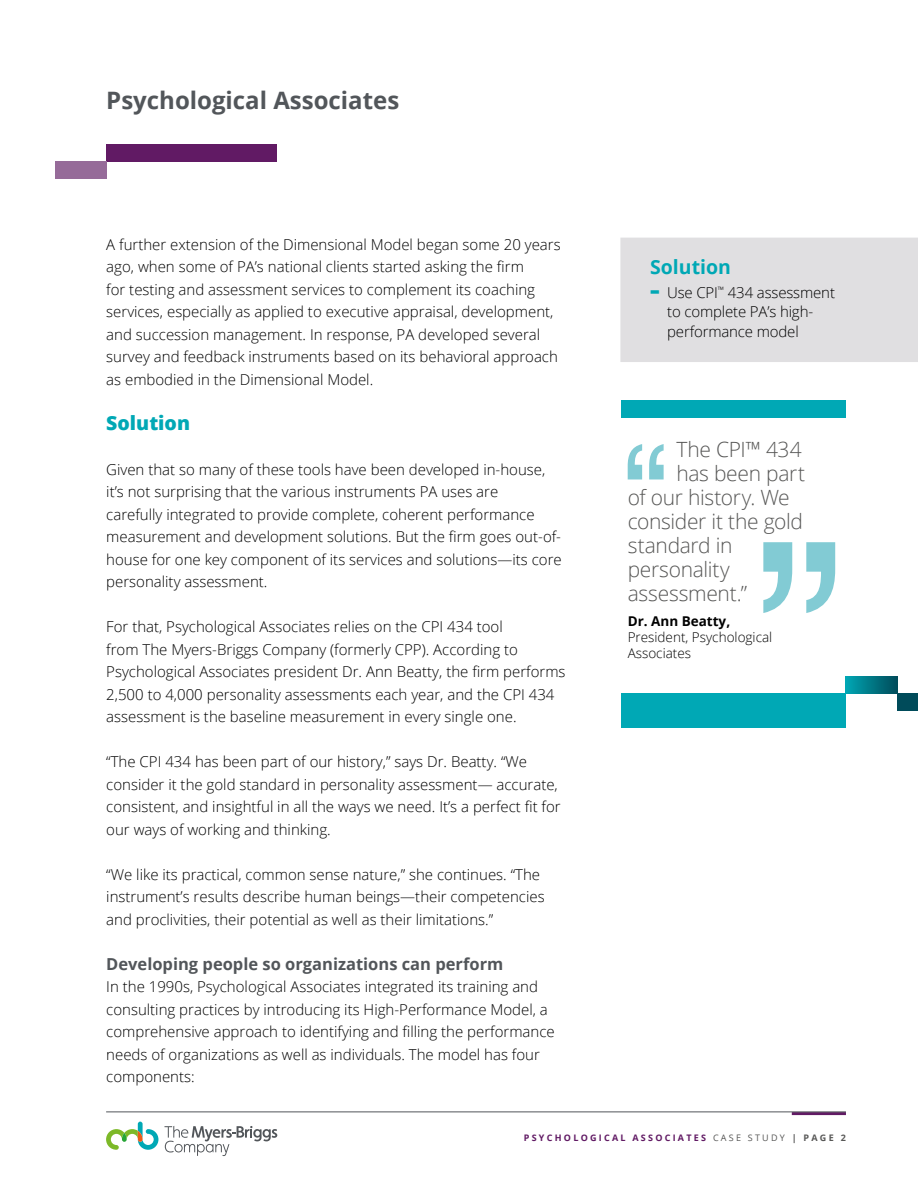
<style>
.page{position:relative;width:918px;height:1188px;background:#fff}
.page>*{position:absolute;margin:0;border:0;box-sizing:border-box;transform-origin:0 0}
.t1{font:700 24px "Open Sans";color:#52565a}
.t2{font:300 21px "Open Sans";letter-spacing:-.015em;color:#575756}
.t3{font:700 19.5px "Open Sans";color:#00a8b5}
.t4{font:800 19.5px "Open Sans";color:#00a8b5}
.t5{font:700 16.5px "Open Sans";color:#52565a}
.t6{font:300 15px/22.5px "Open Sans";color:#000}
.t7{font:300 13.5px/16.2px "Open Sans";color:#000}
.t8{font:700 13.5px "Open Sans";color:#000}
.t9{font:700 9px "Open Sans";letter-spacing:.25em;color:#611a64}
.s1{font-weight:800;font-size:22.5px;color:#00a8b5}
.s2{font-weight:400;color:#575756}
.s3{color:#575756}
</style>
<div class="page">
<hr style="left:792px;top:1112px;width:54px;height:3px;background:#611a64">
<hr style="left:106px;top:1112px;width:740px;height:1px;background:#52565a">
<svg style="left:106px;top:1122px;width:52px;height:28px"></svg>
<svg style="left:164px;top:1126px;width:113px;height:30px"></svg>
<div style="left:620px;top:238px;width:298px;height:124px;background:#e0dfe1"></div>
<div style="left:106px;top:144px;width:170px;height:17px;background:#611a64"></div>
<div style="left:55px;top:161px;width:51px;height:17px;background:#966b99"></div>
<div style="left:621px;top:400px;width:225px;height:17px;background:#00a8b5"></div>
<svg style="left:763px;top:542px;width:72px;height:71px"></svg>
<svg style="left:628px;top:444px;width:36px;height:35px"></svg>
<div style="left:621px;top:693px;width:225px;height:34px;background:#00a8b5"></div>
<div style="left:846px;top:676px;width:51px;height:17px;background:linear-gradient(to right,#00a5b3,#004c5a)"></div>
<div style="left:897px;top:693px;width:21px;height:17px;background:#004b5a"></div>
<h1 class="t1" style="left:106px;top:83px;width:295px">Psychological Associates</h1>
<p class="t6" style="left:106px;top:233px;width:456px">A further extension of the Dimensional Model began some 20 years ago, when some of PA’s national clients started asking the firm<br>for testing and assessment services to complement its coaching services, especially as applied to executive appraisal, development, and succession management. In response, PA developed several survey and feedback instruments based on its behavioral approach as embodied in the Dimensional Model.</p>
<h3 class="t4" style="left:106px;top:408px;width:85px">Solution</h3>
<p class="t6" style="left:106px;top:458px;width:457px">Given that so many of these tools have been developed in-house, it’s not surprising that the various instruments PA uses are<br>carefully integrated to provide complete, coherent performance measurement and development solutions. But the firm goes out-of&shy;house for one key component of its services and solutions—its core personality assessment.</p>
<p class="t6" style="left:106px;top:615px;width:461px">For that, Psychological Associates relies on the CPI 434 tool<br>from The Myers-Briggs Company (formerly CPP). According to Psychological Associates president Dr. Ann Beatty, the firm performs 2,500 to 4,000 personality assessments each year, and the CPI 434 assessment is the baseline measurement in every single one.</p>
<p class="t6" style="left:106px;top:750px;width:456px">“The CPI 434 has been part of our history,” says Dr. Beatty. “We consider it the gold standard in personality assessment— accurate, consistent, and insightful in all the ways we need. It’s a perfect fit for our ways of working and thinking.</p>
<p class="t6" style="left:106px;top:863px;width:440px">“We like its practical, common sense nature,” she continues. “The instrument’s results describe human beings—their competencies and proclivities, their potential as well as their limitations.”</p>
<p class="t5" style="left:106px;top:952px;width:399px">Developing people so organizations can perform</p>
<p class="t6" style="left:106px;top:975px;width:450px">In the 1990s, Psychological Associates integrated its training and consulting practices by introducing its High-Performance Model, a comprehensive approach to identifying and filling the performance needs of organizations as well as individuals. The model has four components:</p>
<h3 class="t3" style="left:650px;top:253px;width:82px">Solution</h3>
<p class="t6" style="left:667px;top:282px;width:169px;line-height:19.5px;text-indent:-17px"><span class="s1">-</span> Use CPI<sup>™</sup> 434 assessment to complete PA’s high&shy;performance model</p>
<h2 class="t2" style="left:676px;top:435px;width:127px">The CPI™ 434</h2>
<h2 class="t2" style="left:676px;top:459px;width:130px">has been part</h2>
<h2 class="t2" style="left:628px;top:483px;width:164px">of our history. We</h2>
<h2 class="t2" style="left:628px;top:507px;width:177px">consider it the gold</h2>
<h2 class="t2" style="left:628px;top:531px;width:106px">standard in</h2>
<h2 class="t2" style="left:628px;top:555px;width:104px">personality</h2>
<h2 class="t2" style="left:628px;top:579px;width:121px">assessment.”</h2>
<p class="t8" style="left:628px;top:612px;width:104px">Dr. Ann Beatty,</p>
<p class="t7" style="left:628px;top:629px;width:146px">President, Psychological<br>Associates</p>
<p class="t9" style="left:524px;top:1131px;width:324px">PSYCHOLOGICAL ASSOCIATES <span class="s2">CASE STUDY</span> <span class="s3">| PAGE 2</span></p>
</div>
